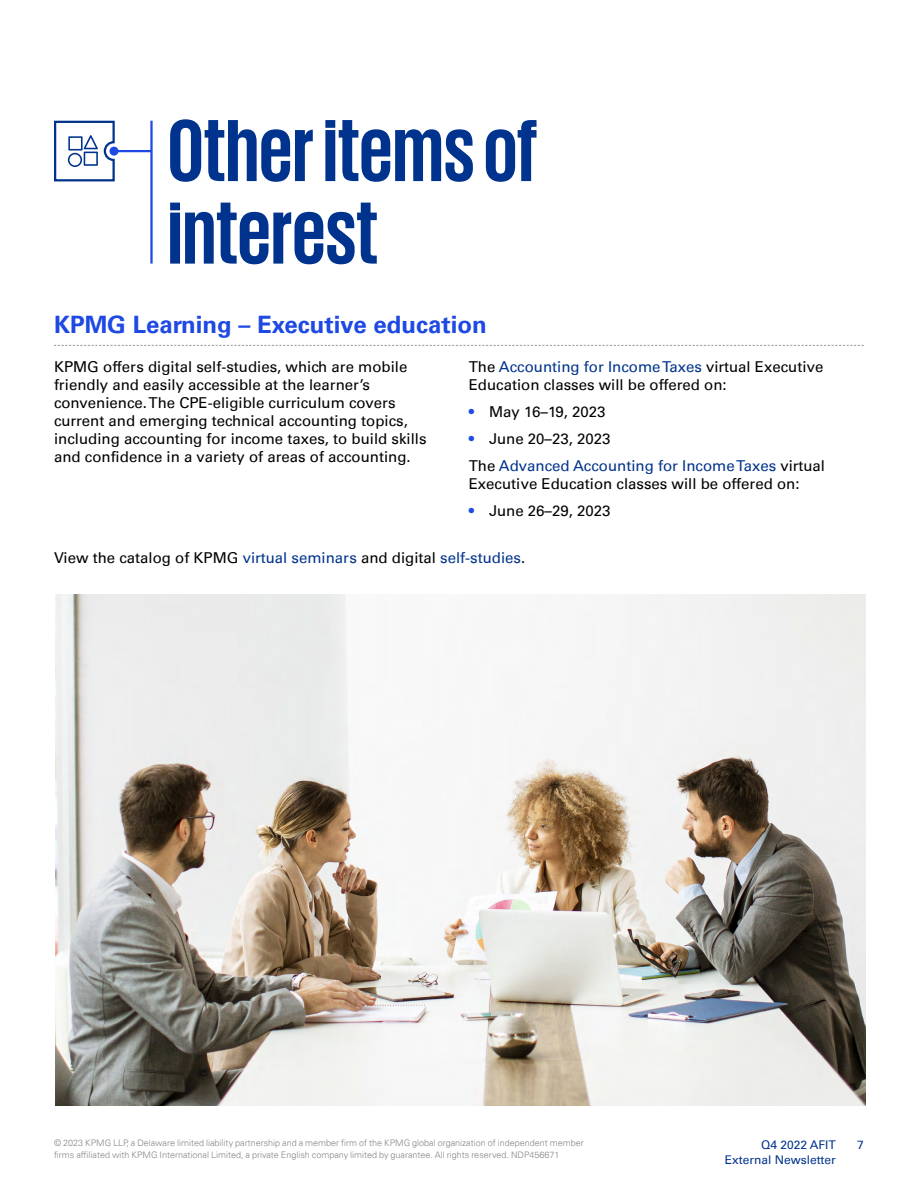
<style>
.page{position:relative;width:918px;height:1188px;background:#fff}
.page>*{position:absolute;margin:0;border:0;box-sizing:border-box;transform-origin:0 0}
.t1{font:700 90px/82.5px "KPMG";letter-spacing:-.005em;color:#00338d}
.t2{font:700 24px "Univers 65";color:#1e49e2}
.t3{font:15px/18px "Univers 55 Roman";color:#000}
.t4{font:15px/27px "Univers 55 Roman";color:#00338d}
.t5{font:12px "Univers 55 Roman";color:#00338d}
.t6{font:300 9px/12px "Univers 45";color:#858585}
.s1{color:#00338d}
.s2{color:#1e49e2}
.s3{color:#000}
</style>
<div class="page">
<svg style="left:54px;top:345px;width:810px;height:1px"></svg>
<hr style="left:150px;top:121px;width:3px;height:143px;background:#1e49e2">
<hr style="left:114px;top:150px;width:38px;height:2px;background:#1e49e2">
<svg style="left:54px;top:120px;width:62px;height:62px"></svg>
<img style="left:56px;top:594px;width:810px;height:512px">
<h1 class="t1" style="left:168px;top:107px;width:372px">Other items of interest</h1>
<h2 class="t2" style="left:54px;top:311px;width:434px">KPMG Learning – Executive education</h2>
<p class="t3" style="left:54px;top:358px;width:374px">KPMG offers digital self-studies, which are mobile friendly and easily accessible at the learner’s convenience. The CPE‑eligible curriculum covers current and emerging technical accounting topics, including accounting for income taxes, to build skills and confidence in a variety of areas of accounting.</p>
<p class="t3" style="left:469px;top:358px;width:356px">The <span class="s1">Accounting for Income Taxes</span> virtual Executive<br>Education classes will be offered on:</p>
<p class="t3" style="left:469px;top:403px;width:138px"><span class="s2">•</span> May 16–19, 2023</p>
<p class="t4" style="left:469px;top:425px;width:358px"><span class="s2">•</span> <span class="s3">June 20–23, 2023<br>The</span> Advanced Accounting for Income Taxes <span class="s3">virtual</span></p>
<p class="t3" style="left:469px;top:475px;width:332px">Executive Education classes will be offered on:</p>
<p class="t3" style="left:469px;top:502px;width:143px"><span class="s2">•</span> June 26–29, 2023</p>
<p class="t3" style="left:54px;top:549px;width:473px">View the catalog of KPMG <span class="s1">virtual seminars</span> and digital <span class="s1">self-studies</span>.</p>
<p class="t6" style="left:54px;top:1137px;width:531px">© 2023 KPMG LLP, a Delaware limited liability partnership and a member firm of the KPMG global organization of independent member firms affiliated with KPMG International Limited, a private English company limited by guarantee. All rights reserved. NDP456671</p>
<p class="t5" style="left:761px;top:1138px;width:76px">Q4 2022 AFIT</p>
<p class="t5" style="left:857px;top:1138px;width:8px">7</p>
<p class="t5" style="left:725px;top:1153px;width:113px">External Newsletter</p>
</div>
